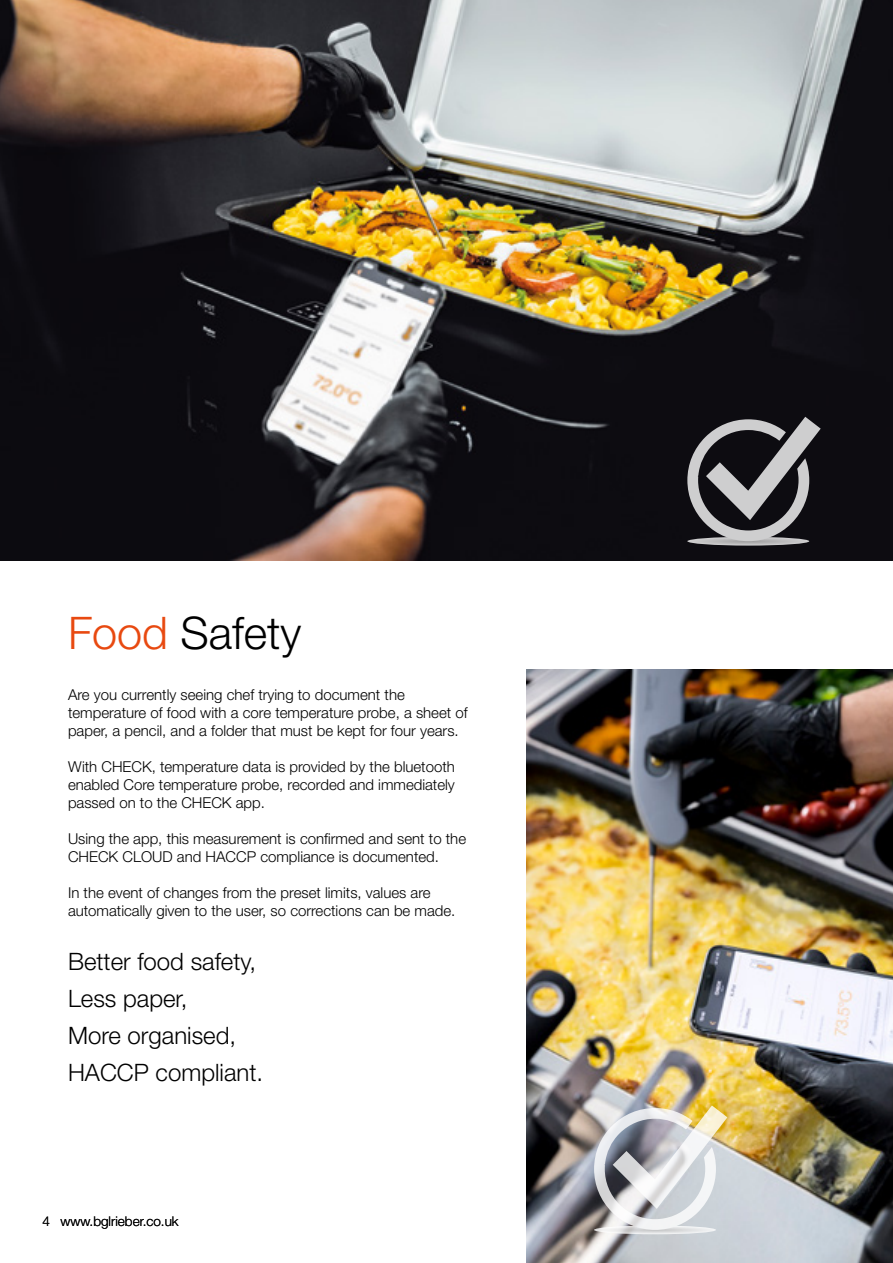
<style>
.page{position:relative;width:893px;height:1263px;background:#fff}
.page>*{position:absolute;margin:0;border:0;box-sizing:border-box;transform-origin:0 0}
.t1{font:300 45px "Helvetica Neue LT Std";color:#000}
.t2{font:300 24px/37.3px "Helvetica Neue LT Std";color:#000}
.t3{font:300 15px/18px "Helvetica Neue LT Std";color:#000}
.t4{font:300 13.5px "Helvetica Neue LT Std";color:#000}
.s1{color:#e84910}
</style>
<div class="page">
<img style="left:0;top:0;width:893px;height:560px">
<svg style="left:687px;top:417px;width:134px;height:129px;background:#5b5b5e"></svg>
<img style="left:526px;top:670px;width:367px;height:593px">
<svg style="left:594px;top:1105px;width:133px;height:129px"></svg>
<h1 class="t1" style="left:68px;top:605px;width:235px"><span class="s1">Food</span> Safety</h1>
<p class="t3" style="left:68px;top:685px;width:401px">Are you currently seeing chef trying to document the temperature of food with a core temperature probe, a sheet of paper, a pencil, and a folder that must be kept for four years.</p>
<p class="t3" style="left:68px;top:757px;width:388px;text-align:justify">With CHECK, temperature data is provided by the bluetooth enabled Core temperature probe, recorded and immediately passed on to the CHECK app.</p>
<p class="t3" style="left:68px;top:829px;width:400px">Using the app, this measurement is confirmed and sent to the<br>CHECK CLOUD and HACCP compliance is documented.</p>
<p class="t3" style="left:68px;top:883px;width:389px">In the event of changes from the preset limits, values are automatically given to the user, so corrections can be made.</p>
<h2 class="t2" style="left:68px;top:942px;width:197px">Better food safety,<br>Less paper,<br>More organised,<br>HACCP compliant.</h2>
<p class="t4" style="left:43px;top:1213px;width:138px">4 www.bglrieber.co.uk</p>
</div>
